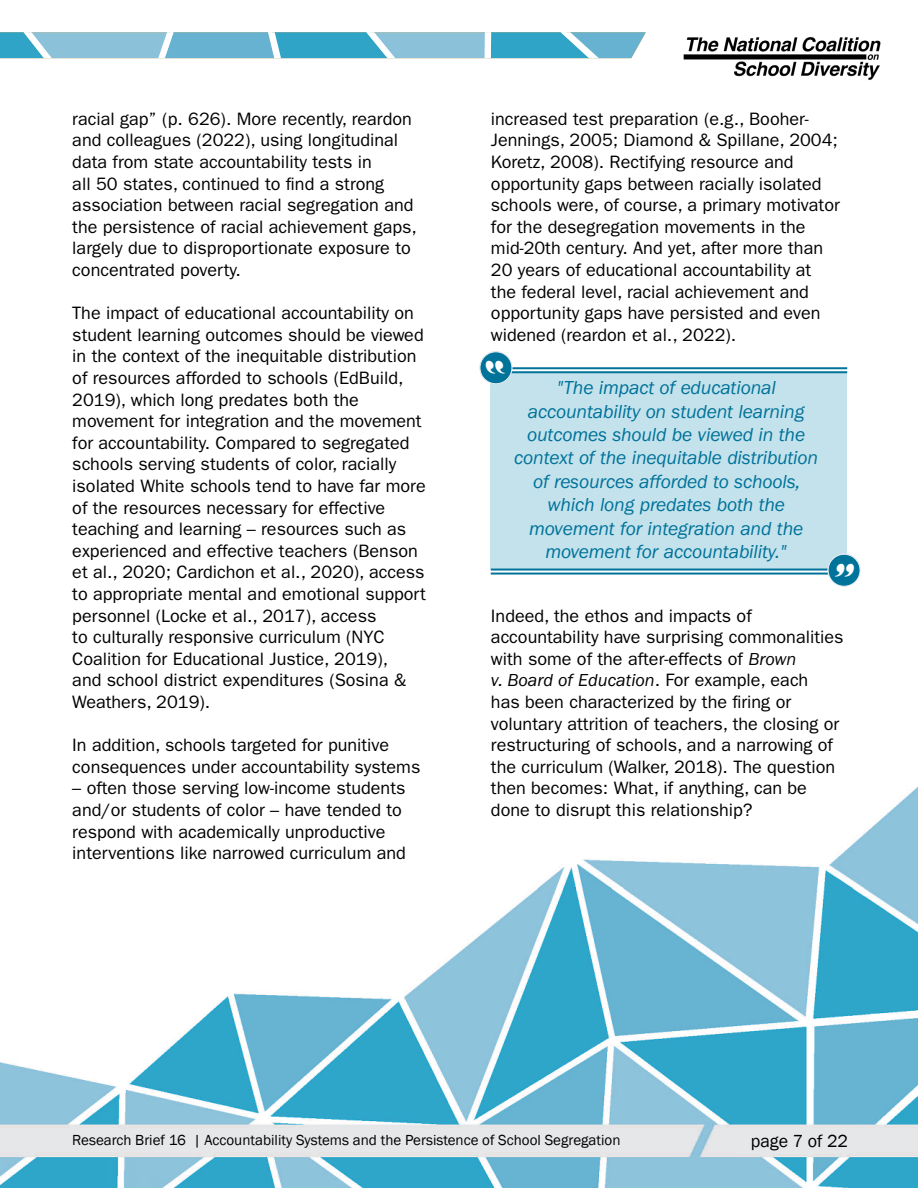
<style>
.page{position:relative;width:918px;height:1188px;background:#fff}
.page>*{position:absolute;margin:0;border:0;box-sizing:border-box;transform-origin:0 0}
.t1{font:46.5px "Corner Store JF";color:#fff}
.t2{font:italic 19.5px/23.4px "ITC Franklin Gothic Std";letter-spacing:-.01em;color:#00729a;text-align:center}
.t3{font:18px/21.6px "ITC Franklin Gothic Std";color:#000}
.t4{font:18px "Franklin Gothic";color:#000}
.t5{font:15px "Franklin Gothic";color:#000}
.s1{font-style:italic}
</style>
<div class="page">
<img style="left:0;top:36px;width:918px;height:1152px">
<svg style="left:0;top:32px;width:646px;height:26px;background:#6eb8d3"></svg>
<div style="left:491px;top:372px;width:356px;height:196px;background:#c3e2eb"></div>
<hr style="left:491px;top:367px;width:356px;height:2px;background:#00739a">
<hr style="left:491px;top:371px;width:356px;height:2px;background:#00739a">
<div style="left:480px;top:351px;width:32px;height:33px;border:1px solid #e8ecf0;border-radius:50%"></div>
<hr style="left:491px;top:569px;width:356px;height:2px;background:#00739a">
<hr style="left:491px;top:573px;width:356px;height:2px;background:#00739a">
<div style="left:480px;top:352px;width:32px;height:32px;background:#00739a;border-radius:50%"></div>
<div style="left:480px;top:352px;width:32px;height:32px;border:1px solid #e8ecf0;border-radius:50%"></div>
<svg style="left:825px;top:551px;width:38px;height:38px"></svg>
<p class="t3" style="left:72px;top:108px;width:346px">racial gap” (p. 626). More recently, reardon and colleagues (2022), using longitudinal data from state accountability tests in<br>all 50 states, continued to find a strong association between racial segregation and the persistence of racial achievement gaps, largely due to disproportionate exposure to concentrated poverty.</p>
<p class="t3" style="left:72px;top:302px;width:355px">The impact of educational accountability on student learning outcomes should be viewed in the context of the inequitable distribution of resources afforded to schools (EdBuild, 2019), which long predates both the movement for integration and the movement for accountability. Compared to segregated schools serving students of color, racially isolated White schools tend to have far more of the resources necessary for effective teaching and learning – resources such as experienced and effective teachers (Benson et al., 2020; Cardichon et al., 2020), access to appropriate mental and emotional support personnel (Locke et al., 2017), access<br>to culturally responsive curriculum (NYC Coalition for Educational Justice, 2019),<br>and school district expenditures (Sosina &amp; Weathers, 2019).</p>
<p class="t3" style="left:72px;top:734px;width:350px">In addition, schools targeted for punitive consequences under accountability systems</p>
<p class="t3" style="left:72px;top:778px;width:335px">– often those serving low-income students and/or students of color – have tended to respond with academically unproductive interventions like narrowed curriculum and</p>
<p class="t3" style="left:491px;top:108px;width:350px">increased test preparation (e.g., Booher-Jennings, 2005; Diamond &amp; Spillane, 2004; Koretz, 2008). Rectifying resource and opportunity gaps between racially isolated schools were, of course, a primary motivator for the desegregation movements in the mid-20th century. And yet, after more than 20 years of educational accountability at the federal level, racial achievement and opportunity gaps have persisted and even widened (reardon et al., 2022).</p>
<p class="t2" style="left:514px;top:376px;width:306px">"The impact of educational accountability on student learning outcomes should be viewed in the context of the inequitable distribution of resources afforded to schools, which long predates both the movement for integration and the movement for accountability."</p>
<h1 class="t1" style="left:829px;top:549px;width:22px">"</h1>
<p class="t3" style="left:491px;top:605px;width:354px">Indeed, the ethos and impacts of accountability have surprising commonalities with some of the after-effects of <span class="s1">Brown<br>v. Board of Education</span>. For example, each<br>has been characterized by the firing or voluntary attrition of teachers, the closing or restructuring of schools, and a narrowing of the curriculum (Walker, 2018). The question then becomes: What, if anything, can be done to disrupt this relationship?</p>
<p class="t5" style="left:72px;top:1130px;width:550px">Research Brief 16 | Accountability Systems and the Persistence of School Segregation</p>
<p class="t4" style="left:751px;top:1129px;width:99px">page 7 of 22</p>
</div>
